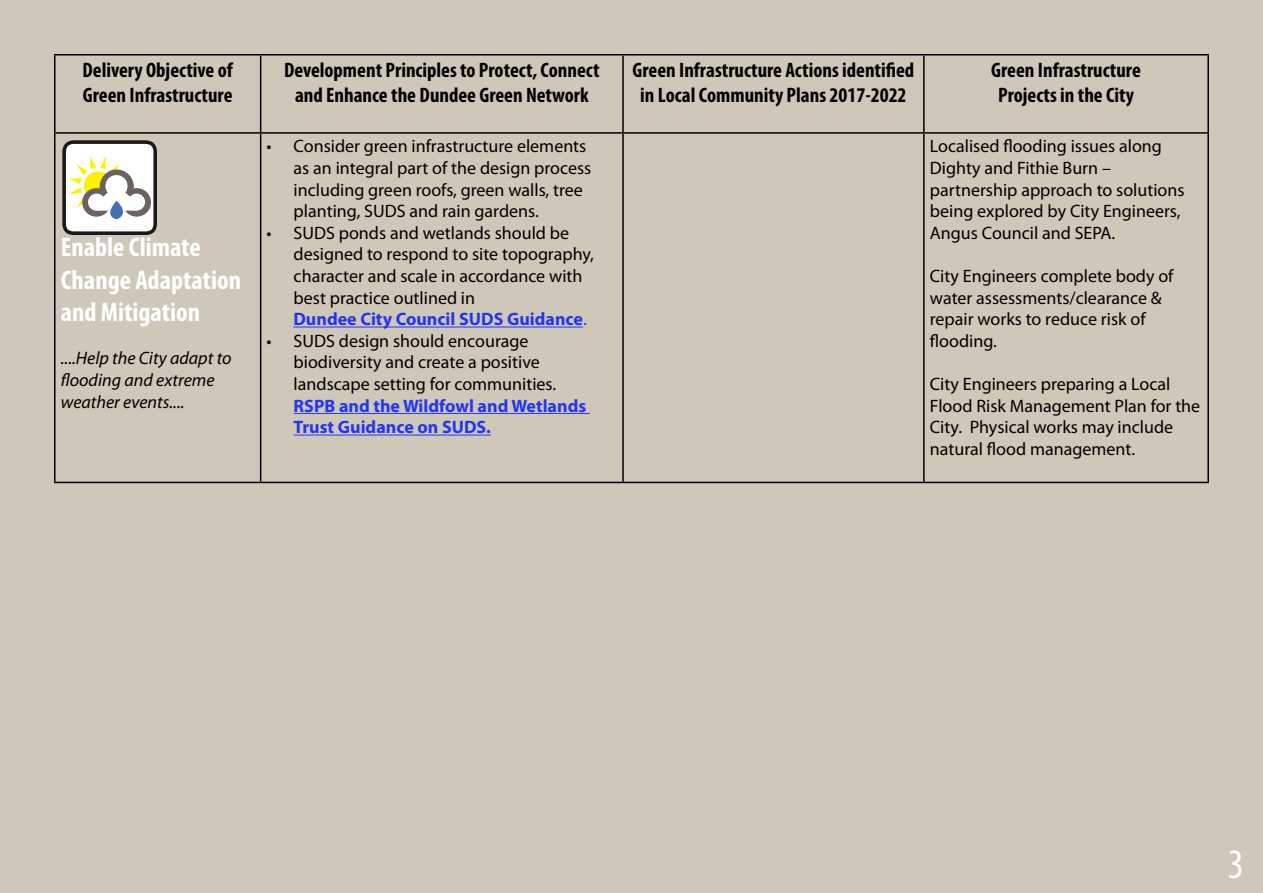
<style>
.page{position:relative;width:1263px;height:893px;background:#cfc8b9}
.page>*{position:absolute;margin:0;border:0;box-sizing:border-box;transform-origin:0 0}
.t1{font:condensed 42px "Myriad Pro";color:#fff}
.t2{font:700 condensed 27px/32.4px "Myriad Pro";color:#fff}
.t3{font:700 condensed 21px/25.2px "Myriad Pro";color:#000;text-align:center}
.t4{font:18px/21.6px "Myriad Pro";color:#000}
.t5{font:italic 18px/21.6px "Myriad Pro";color:#000}
.t6{font:700 18px/21.6px "Myriad Pro";color:#2335f4}
.s1{font-weight:700;color:#2335f4}
.s2{color:#2335f4}
</style>
<div class="page">
<hr style="left:54px;top:54px;width:207px;height:2px;background:#000">
<hr style="left:54px;top:56px;width:2px;height:76px;background:#000">
<hr style="left:261px;top:54px;width:362px;height:2px;background:#000">
<hr style="left:260px;top:56px;width:1px;height:76px;background:#000">
<hr style="left:623px;top:54px;width:301px;height:2px;background:#000">
<hr style="left:622px;top:56px;width:2px;height:76px;background:#000">
<hr style="left:924px;top:54px;width:285px;height:2px;background:#000">
<hr style="left:923px;top:56px;width:2px;height:76px;background:#000">
<hr style="left:1207px;top:56px;width:2px;height:76px;background:#000">
<hr style="left:54px;top:132px;width:207px;height:2px;background:#000">
<hr style="left:54px;top:134px;width:2px;height:348px;background:#000">
<hr style="left:261px;top:132px;width:362px;height:2px;background:#000">
<hr style="left:260px;top:134px;width:1px;height:348px;background:#000">
<hr style="left:623px;top:132px;width:301px;height:2px;background:#000">
<hr style="left:622px;top:134px;width:2px;height:348px;background:#000">
<hr style="left:924px;top:132px;width:285px;height:2px;background:#000">
<hr style="left:923px;top:134px;width:2px;height:348px;background:#000">
<hr style="left:1207px;top:134px;width:2px;height:348px;background:#000">
<hr style="left:54px;top:482px;width:207px;height:1px;background:#000">
<hr style="left:261px;top:482px;width:362px;height:1px;background:#000">
<hr style="left:623px;top:482px;width:301px;height:1px;background:#000">
<hr style="left:924px;top:482px;width:285px;height:1px;background:#000">
<hr style="left:293px;top:327px;width:290px;height:1px;background:#2335f4">
<hr style="left:294px;top:413px;width:296px;height:1px;background:#2335f4">
<hr style="left:294px;top:435px;width:197px;height:1px;background:#2335f4">
<div style="left:64px;top:142px;width:91px;height:91px;background:#fff;border-radius:10px"></div>
<div style="left:62px;top:140px;width:95px;height:95px;border:4px solid #1b181c;border-radius:10px"></div>
<div style="left:122px;top:188px;width:29px;height:29px;background:#6c6361;border-radius:50%"></div>
<div style="left:128px;top:194px;width:17px;height:17px;background:#fff;border-radius:50%"></div>
<svg style="left:68px;top:156px;width:69px;height:63px"></svg>
<p class="t3" style="left:83px;top:56px;width:152px;text-align:left">Delivery Objective of<br>Green Infrastructure</p>
<p class="t3" style="left:284px;top:56px;width:317px">Development Principles to Protect, Connect and Enhance the Dundee Green Network</p>
<p class="t3" style="left:633px;top:56px;width:283px">Green Infrastructure Actions identified in Local Community Plans 2017-2022</p>
<p class="t3" style="left:991px;top:56px;width:151px">Green Infrastructure<br>Projects in the City</p>
<h2 class="t2" style="left:61px;top:231px;width:182px">Enable Climate<br>Change Adaptation and Mitigation</h2>
<p class="t5" style="left:61px;top:347px;width:172px">....Help the City adapt to flooding and extreme weather events....</p>
<p class="t4" style="left:294px;top:135px;width:299px;text-indent:-27px">• Consider green infrastructure elements as an integral part of the design process including green roofs, green walls, tree planting, SUDS and rain gardens.</p>
<p class="t4" style="left:293px;top:222px;width:302px;text-indent:-27px">• SUDS ponds and wetlands should be designed to respond to site topography, character and scale in accordance with best practice outlined in<br><span class="s1">Dundee City Council SUDS Guidance</span><span class="s2">.</span></p>
<p class="t4" style="left:294px;top:330px;width:264px;text-indent:-27px">• SUDS design should encourage biodiversity and create a positive landscape setting for communities.</p>
<p class="t6" style="left:294px;top:394px;width:294px">RSPB and the Wildfowl and Wetlands<br>Trust Guidance on SUDS.</p>
<p class="t4" style="left:930px;top:135px;width:256px">Localised flooding issues along<br>Dighty and Fithie Burn – partnership approach to solutions being explored by City Engineers,<br>Angus Council and SEPA.</p>
<p class="t4" style="left:930px;top:265px;width:245px">City Engineers complete body of water assessments/clearance &amp; repair works to reduce risk of flooding.</p>
<p class="t4" style="left:930px;top:373px;width:272px">City Engineers preparing a Local<br>Flood Risk Management Plan for the<br>City. Physical works may include natural flood management.</p>
<h1 class="t1" style="left:1228px;top:839px;width:18px">3</h1>
</div>
